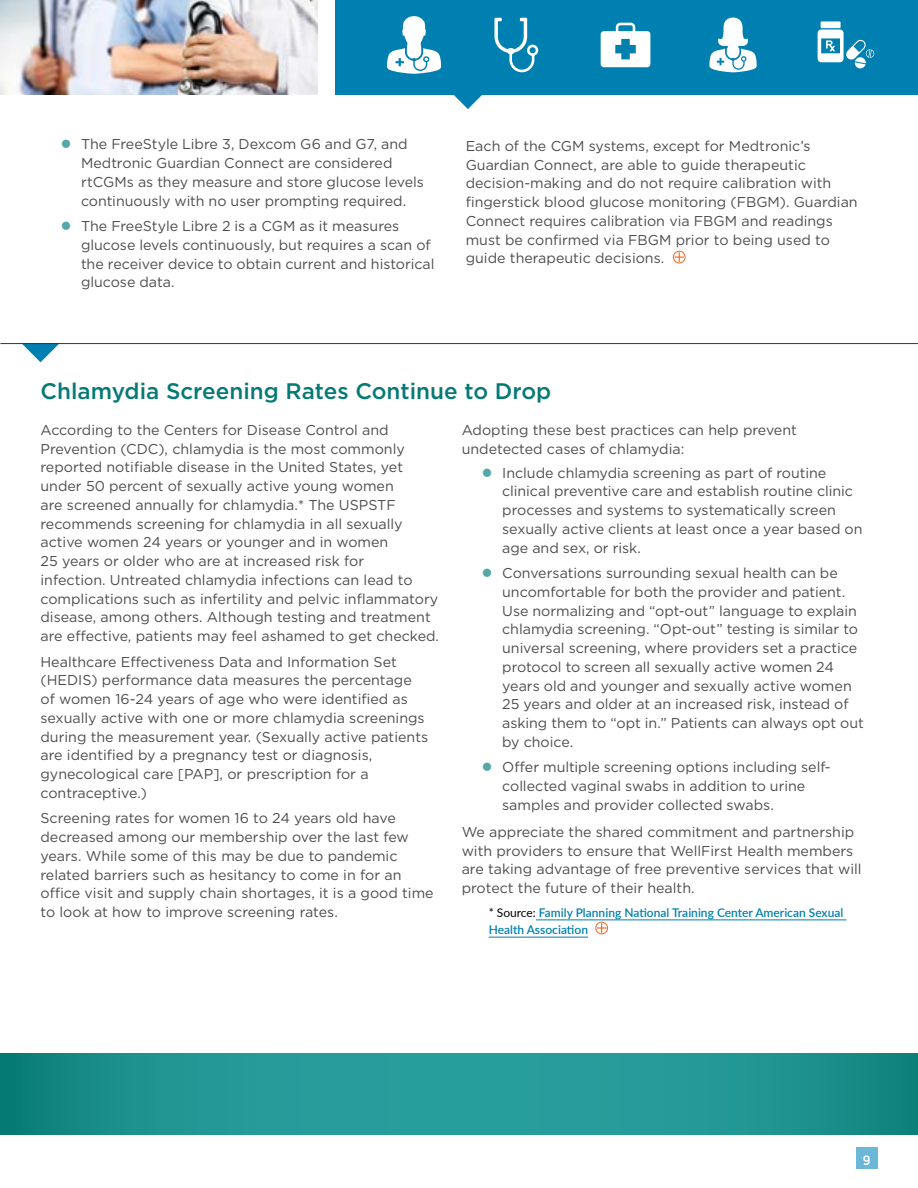
<style>
.page{position:relative;width:918px;height:1188px;background:#fff}
.page>*{position:absolute;margin:0;border:0;box-sizing:border-box;transform-origin:0 0}
.t1{font:500 22.5px "Gotham";color:#057a75}
.t2{font:14.25px/18.8px "Gotham";color:#4d4d4f}
.t3{font:500 13.5px "Gotham Narrow";color:#fff}
.t4{font:600 12px/17.2px "Lato";color:#0080b0}
.s1{font-weight:400;color:#000}
</style>
<div class="page">
<div style="left:335px;top:0;width:583px;height:94px;background:#0080b0"></div>
<svg style="left:449px;top:94px;width:38px;height:15px"></svg>
<svg style="left:709px;top:17px;width:48px;height:55px"></svg>
<svg style="left:387px;top:16px;width:54px;height:58px"></svg>
<div style="left:821px;top:21px;width:20px;height:7px;background:#fff"></div>
<svg style="left:818px;top:29px;width:56px;height:40px"></svg>
<svg style="left:601px;top:23px;width:49px;height:44px"></svg>
<svg style="left:494px;top:18px;width:44px;height:54px"></svg>
<div style="left:856px;top:1148px;width:22px;height:21px;background:#6cb7d7"></div>
<svg style="left:0;top:1053px;width:918px;height:81px;background:#1f9593"></svg>
<div style="left:673px;top:251px;width:13px;height:12px;border:1px solid #f26722;border-radius:50%"></div>
<svg style="left:674px;top:252px;width:10px;height:10px"></svg>
<svg style="left:21px;top:344px;width:39px;height:18px"></svg>
<hr style="left:0;top:343px;width:918px;height:1px;background:#1d3760">
<hr style="left:536px;top:920px;width:310px;height:1px;background:#0080b0">
<hr style="left:489px;top:937px;width:99px;height:1px;background:#0080b0">
<div style="left:595px;top:922px;width:13px;height:12px;border:1px solid #f26722;border-radius:50%"></div>
<svg style="left:597px;top:923px;width:9px;height:10px"></svg>
<img style="left:0;top:0;width:317px;height:94px">
<p class="t2" style="left:81px;top:135px;width:345px">The FreeStyle Libre 3, Dexcom G6 and G7, and Medtronic Guardian Connect are considered rtCGMs as they measure and store glucose levels continuously with no user prompting required.</p>
<p class="t2" style="left:81px;top:216px;width:355px">The FreeStyle Libre 2 is a CGM as it measures glucose levels continuously, but requires a scan of the receiver device to obtain current and historical glucose data.</p>
<p class="t2" style="left:466px;top:136px;width:393px">Each of the CGM systems, except for Medtronic’s Guardian Connect, are able to guide therapeutic decision-making and do not require calibration with fingerstick blood glucose monitoring (FBGM). Guardian Connect requires calibration via FBGM and readings must be confirmed via FBGM prior to being used to guide therapeutic decisions.</p>
<p class="t1" style="left:40px;top:376px;width:512px">Chlamydia Screening Rates Continue to Drop</p>
<p class="t2" style="left:40px;top:420px;width:400px">According to the Centers for Disease Control and Prevention (CDC), chlamydia is the most commonly reported notifiable disease in the United States, yet under 50 percent of sexually active young women<br>are screened annually for chlamydia.* The USPSTF recommends screening for chlamydia in all sexually active women 24 years or younger and in women<br>25 years or older who are at increased risk for<br>infection. Untreated chlamydia infections can lead to complications such as infertility and pelvic inflammatory disease, among others. Although testing and treatment are effective, patients may feel ashamed to get checked.</p>
<p class="t2" style="left:40px;top:652px;width:389px">Healthcare Effectiveness Data and Information Set (HEDIS) performance data measures the percentage of women 16-24 years of age who were identified as sexually active with one or more chlamydia screenings during the measurement year. (Sexually active patients are identified by a pregnancy test or diagnosis, gynecological care [PAP], or prescription for a contraceptive.)</p>
<p class="t2" style="left:40px;top:809px;width:395px">Screening rates for women 16 to 24 years old have decreased among our membership over the last few years. While some of this may be due to pandemic related barriers such as hesitancy to come in for an office visit and supply chain shortages, it is a good time to look at how to improve screening rates.</p>
<p class="t2" style="left:462px;top:420px;width:337px">Adopting these best practices can help prevent undetected cases of chlamydia:</p>
<p class="t2" style="left:502px;top:463px;width:362px">Include chlamydia screening as part of routine clinical preventive care and establish routine clinic processes and systems to systematically screen sexually active clients at least once a year based on age and sex, or risk.</p>
<p class="t2" style="left:502px;top:563px;width:363px">Conversations surrounding sexual health can be uncomfortable for both the provider and patient.<br>Use normalizing and “opt-out” language to explain chlamydia screening. “Opt-out” testing is similar to universal screening, where providers set a practice protocol to screen all sexually active women 24 years old and younger and sexually active women 25 years and older at an increased risk, instead of asking them to “opt in.” Patients can always opt out by choice.</p>
<p class="t2" style="left:502px;top:758px;width:330px">Offer multiple screening options including self&shy;collected vaginal swabs in addition to urine samples and provider collected swabs.</p>
<p class="t2" style="left:462px;top:822px;width:401px">We appreciate the shared commitment and partnership with providers to ensure that WellFirst Health members are taking advantage of free preventive services that will protect the future of their health.</p>
<p class="t4" style="left:489px;top:904px;width:356px"><span class="s1">* Source:</span> Family Planning National Training Center American Sexual<br>Health Association</p>
<p class="t3" style="left:863px;top:1152px;width:9px">9</p>
</div>
